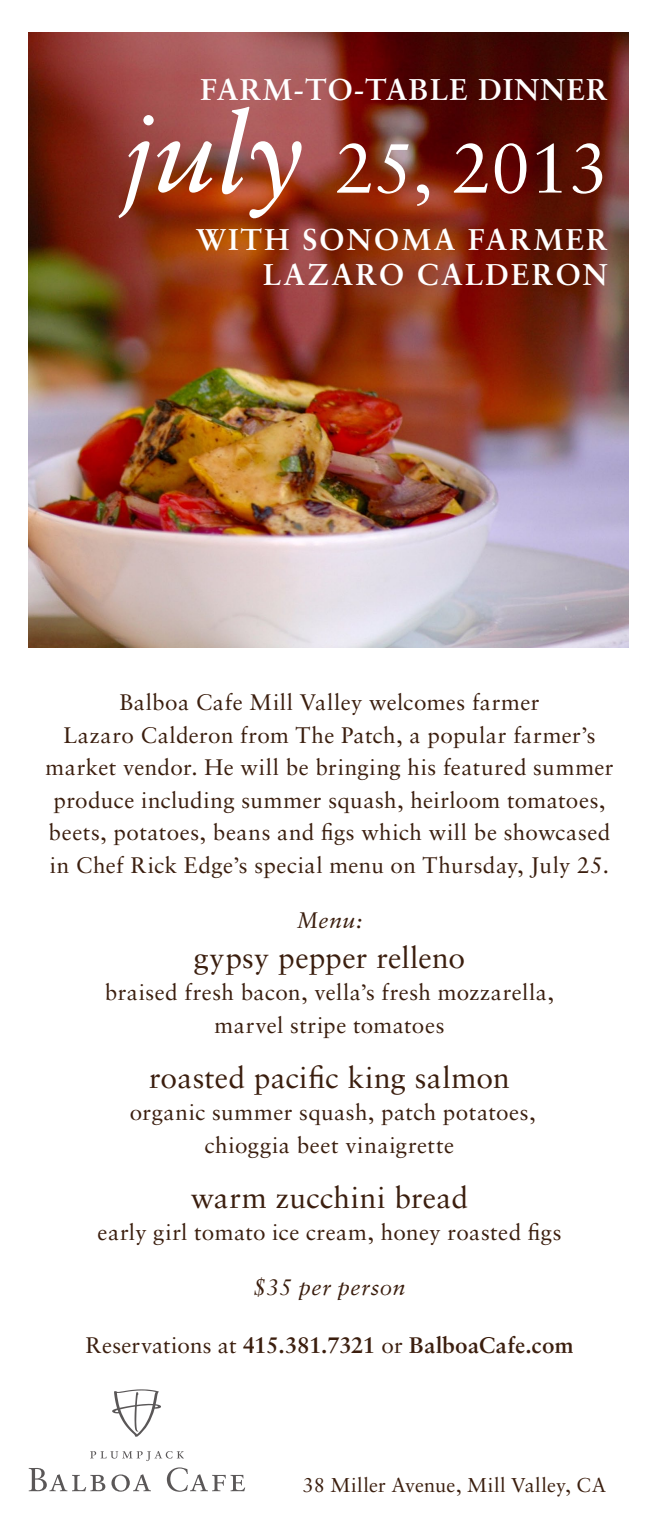
<style>
.page{position:relative;width:659px;height:1530px;background:#fff}
.page>*{position:absolute;margin:0;border:0;box-sizing:border-box;transform-origin:0 0}
.t1{font:70px "Sabon";color:#fff}
.t2{font:30px "Sabon";letter-spacing:.01em;color:#3b1e0e}
.t3{font:700 30px/35px "Sabon";letter-spacing:.075em;color:#fff;text-align:right}
.t4{font:700 30px "Sabon";letter-spacing:.04em;color:#fff}
.t5{font:22.5px/32.5px "Sabon";letter-spacing:.02em;color:#3b1e0e;text-align:center}
.t6{font:700 22.5px "Sabon";letter-spacing:.005em;color:#3b1e0e}
.t7{font:italic 22.5px "Sabon";letter-spacing:.03em;color:#3b1e0e}
.t8{font:20px "Sabon";letter-spacing:.015em;color:#3b1e0e}
.s1{font-style:italic;font-size:112.5px}
.s2{font-weight:400}
</style>
<div class="page">
<img style="left:29px;top:32px;width:600px;height:616px">
<svg style="left:112px;top:1389px;width:49px;height:48px"></svg>
<svg style="left:90px;top:1451px;width:94px;height:10px"></svg>
<svg style="left:29px;top:1468px;width:76px;height:23px"></svg>
<svg style="left:111px;top:1474px;width:40px;height:18px"></svg>
<svg style="left:167px;top:1467px;width:78px;height:25px"></svg>
<p class="t4" style="left:200px;top:71px;width:409px">FARM-TO-TABLE DINNER</p>
<p class="t1" style="left:123px;top:127px;width:487px"><span class="s1">july</span> 25, 2013</p>
<p class="t3" style="left:196px;top:222px;width:413px">WITH SONOMA FARMER<br>LAZARO CALDERON</p>
<p class="t5" style="left:45px;top:686px;width:569px">Balboa Cafe Mill Valley welcomes farmer<br>Lazaro Calderon from The Patch, a popular farmer’s market vendor. He will be bringing his featured summer produce including summer squash, heirloom tomatoes, beets, potatoes, beans and figs which will be showcased in Chef Rick Edge’s special menu on Thursday, July 25.</p>
<p class="t7" style="left:297px;top:907px;width:67px">Menu:</p>
<p class="t2" style="left:194px;top:940px;width:273px">gypsy pepper relleno</p>
<p class="t5" style="left:105px;top:976px;width:451px">braised fresh bacon, vella’s fresh mozzarella, marvel stripe tomatoes</p>
<p class="t2" style="left:149px;top:1060px;width:362px">roasted pacific king salmon</p>
<p class="t5" style="left:130px;top:1096px;width:407px">organic summer squash, patch potatoes, chioggia beet vinaigrette</p>
<p class="t2" style="left:191px;top:1180px;width:279px">warm zucchini bread</p>
<p class="t5" style="left:97px;top:1216px;width:465px">early girl tomato ice cream, honey roasted figs</p>
<p class="t7" style="left:254px;top:1275px;width:153px">$35 per person</p>
<p class="t6" style="left:86px;top:1331px;width:489px"><span class="s2">Reservations at</span> 415.381.7321 <span class="s2">or</span> BalboaCafe.com</p>
<p class="t8" style="left:302px;top:1473px;width:305px">38 Miller Avenue, Mill Valley, CA</p>
</div>
